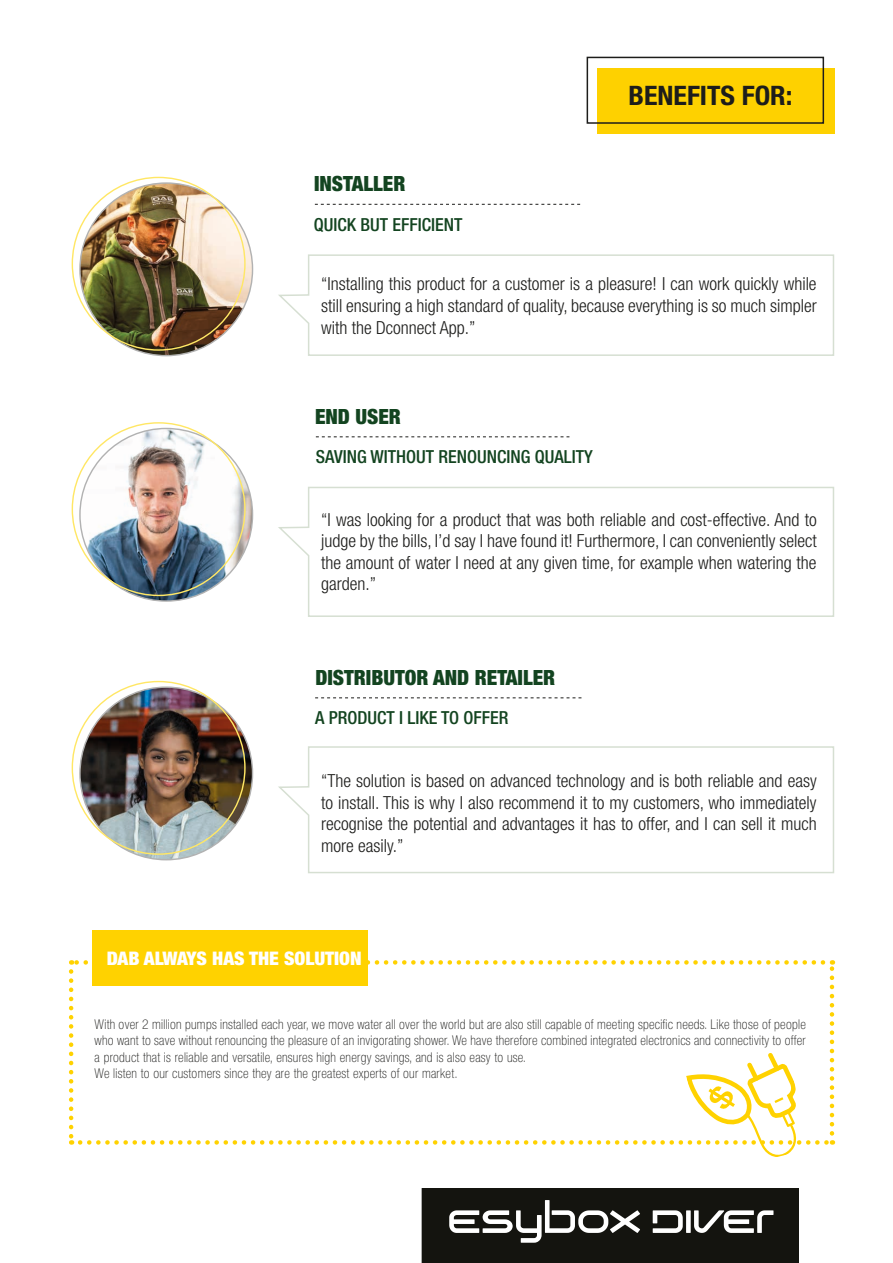
<style>
.page{position:relative;width:893px;height:1263px;background:#fff}
.page>*{position:absolute;margin:0;border:0;box-sizing:border-box;transform-origin:0 0}
.t1{font:700 condensed 26.85px "Helvetica Neue LT";color:#1d1d1b;scale:1.04 1}
.t2{font:900 condensed 21px "Helvetica Neue LT";color:#134420}
.t3{font:900 condensed 18.75px "Helvetica Neue LT";color:#fff;scale:1.04 1}
.t4{font:300 condensed 18px/21.6px "Helvetica Neue LT";color:#1d1d1b;text-align:justify}
.t5{font:500 condensed 18px "Helvetica Neue LT";color:#134420}
.t6{font:100 condensed 13.5px/16.2px "Helvetica Neue LT";letter-spacing:.02em;color:#1d1d1b}
</style>
<div class="page">
<img style="left:68px;top:176px;width:140px;height:961px">
<svg style="left:315px;top:204px;width:265px;height:1px"></svg>
<svg style="left:278px;top:254px;width:557px;height:102px"></svg>
<svg style="left:316px;top:436px;width:253px;height:1px"></svg>
<svg style="left:278px;top:486px;width:557px;height:131px"></svg>
<svg style="left:315px;top:697px;width:266px;height:1px"></svg>
<svg style="left:278px;top:746px;width:557px;height:128px"></svg>
<div style="left:92px;top:930px;width:276px;height:56px;background:#ffd200"></div>
<img style="left:80px;top:687px;width:173px;height:173px;border-radius:86px">
<img style="left:80px;top:428px;width:173px;height:173px;border-radius:86px">
<img style="left:80px;top:183px;width:173px;height:173px;border-radius:86px">
<div style="left:597px;top:68px;width:237px;height:66px;background:#fed100"></div>
<div style="left:587px;top:57px;width:237px;height:67px;border:2px solid #1d1d1b"></div>
<svg style="left:422px;top:1188px;width:377px;height:75px;background:#30302c"></svg>
<svg style="left:69px;top:960px;width:765px;height:197px"></svg>
<p class="t2" style="left:314px;top:171px;width:93px">INSTALLER</p>
<p class="t5" style="left:314px;top:214px;width:150px">QUICK BUT EFFICIENT</p>
<h1 class="t1" style="left:628px;top:79px;width:159px">BENEFITS FOR:</h1>
<p class="t4" style="left:321px;top:273px;width:497px">“Installing this product for a customer is a pleasure! I can work quickly while still ensuring a high standard of quality, because everything is so much simpler with the Dconnect App.”</p>
<p class="t2" style="left:315px;top:403px;width:87px">END USER</p>
<p class="t5" style="left:316px;top:446px;width:278px">SAVING WITHOUT RENOUNCING QUALITY</p>
<p class="t4" style="left:321px;top:508px;width:497px">“I was looking for a product that was both reliable and cost-effective. And to judge by the bills, I’d say I have found it! Furthermore, I can conveniently select the amount of water I need at any given time, for example when watering the garden.”</p>
<p class="t2" style="left:315px;top:664px;width:241px">DISTRIBUTOR AND RETAILER</p>
<p class="t5" style="left:315px;top:707px;width:195px">A PRODUCT I LIKE TO OFFER</p>
<p class="t4" style="left:321px;top:770px;width:497px">“The solution is based on advanced technology and is both reliable and easy to install. This is why I also recommend it to my customers, who immediately recognise the potential and advantages it has to offer, and I can sell it much more easily.”</p>
<p class="t3" style="left:107px;top:947px;width:247px">DAB ALWAYS HAS THE SOLUTION</p>
<p class="t6" style="left:95px;top:1016px;width:713px">With over 2 million pumps installed each year, we move water all over the world but are also still capable of meeting specific needs. Like those of people who want to save without renouncing the pleasure of an invigorating shower. We have therefore combined integrated electronics and connectivity to offer a product that is reliable and versatile, ensures high energy savings, and is also easy to use.<br>We listen to our customers since they are the greatest experts of our market.</p>
</div>
